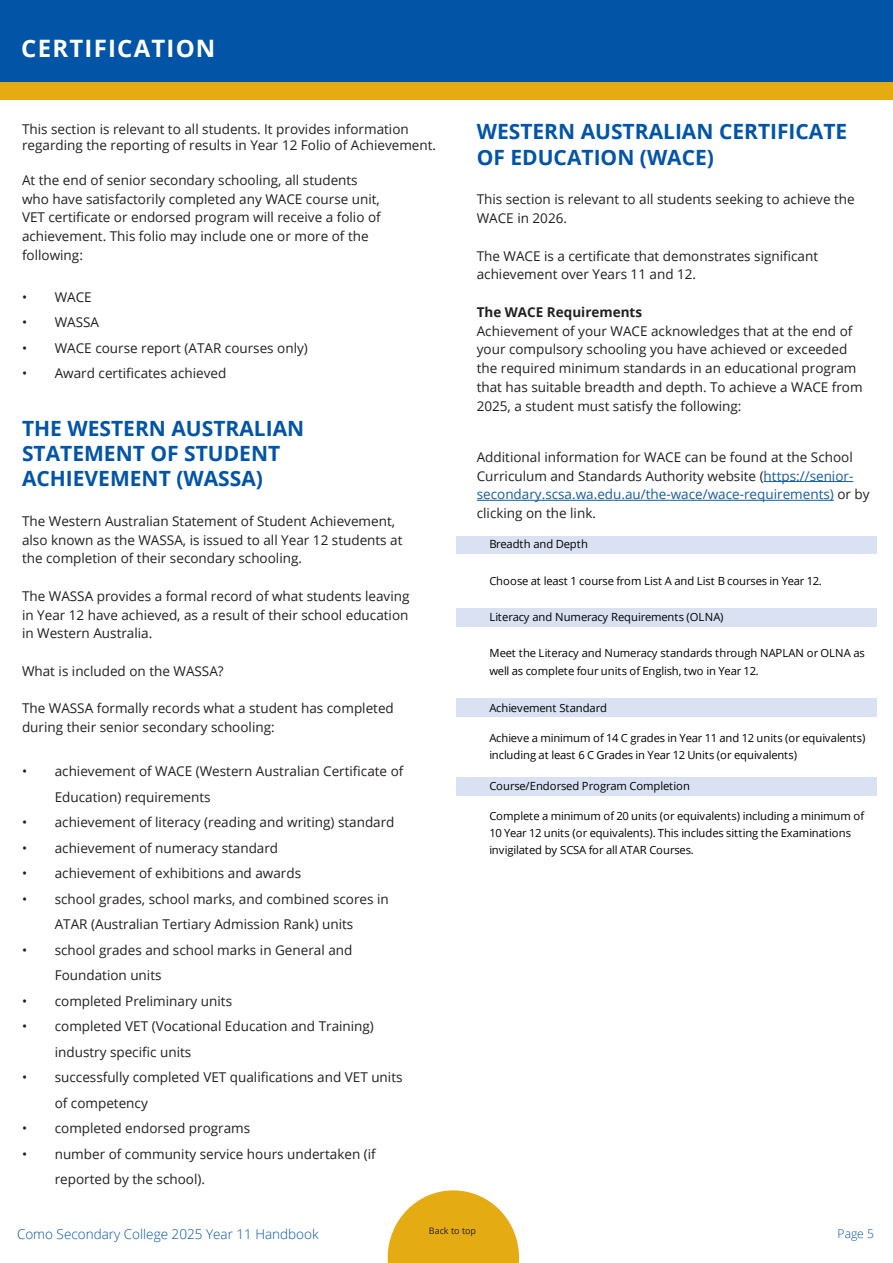
<style>
.page{position:relative;width:893px;height:1263px;background:#fff}
.page>*{position:absolute;margin:0;border:0;box-sizing:border-box;transform-origin:0 0}
.Paragraph_Style_1{font:700 24px "Open Sans";letter-spacing:.05em;color:#fff}
.Paragraph_Style_3{font:700 21px/25.2px "Open Sans";color:#0154a6}
.t1{font:13.5px/18.8px "Open Sans";color:#231f20}
.t2{font:300 13.5px "Open Sans";color:#0154a6}
.t3{font:700 13.5px "Open Sans";color:#231f20}
.t4{font:300 12px "Open Sans";color:#0154a6}
.t5{font:11.25px/17.2px "Open Sans";letter-spacing:-.015em;color:#000}
.t6{font:9px "Open Sans";color:#231f20}
.s1{color:#175d9e}
</style>
<div class="page">
<div style="left:0;top:0;width:893px;height:82px;background:#0154a6"></div>
<div style="left:0;top:82px;width:893px;height:18px;background:#e4ac12"></div>
<hr style="left:764px;top:481px;width:89px;height:1px;background:#175d9e">
<hr style="left:477px;top:500px;width:357px;height:1px;background:#175d9e">
<svg style="left:388px;top:1190px;width:131px;height:73px"></svg>
<div style="left:456px;top:536px;width:421px;height:18px;background:#d9e1f2"></div>
<div style="left:456px;top:608px;width:421px;height:18px;background:#d9e1f2"></div>
<div style="left:456px;top:699px;width:421px;height:18px;background:#d9e1f2"></div>
<div style="left:456px;top:777px;width:421px;height:18px;background:#d9e1f2"></div>
<p class="Paragraph_Style_1" style="left:21px;top:31px;width:196px">CERTIFICATION</p>
<p class="t1" style="left:22px;top:120px;width:416px;line-height:16.2px">This section is relevant to all students. It provides information regarding the reporting of results in Year 12 Folio of Achievement.</p>
<p class="t1" style="left:22px;top:170px;width:360px">At the end of senior secondary schooling, all students who have satisfactorily completed any WACE course unit, VET certificate or endorsed program will receive a folio of achievement. This folio may include one or more of the following:</p>
<p class="t1" style="left:22px;top:287px;width:71px">• WACE</p>
<p class="t1" style="left:22px;top:312px;width:79px">• WASSA</p>
<p class="t1" style="left:22px;top:338px;width:287px">• WACE course report (ATAR courses only)</p>
<p class="t1" style="left:22px;top:363px;width:206px">• Award certificates achieved</p>
<p class="Paragraph_Style_3" style="left:22px;top:415px;width:284px">THE WESTERN AUSTRALIAN<br>STATEMENT OF STUDENT</p>
<p class="Paragraph_Style_3" style="left:22px;top:465px;width:242px">ACHIEVEMENT (WASSA)</p>
<p class="t1" style="left:22px;top:511px;width:382px">The Western Australian Statement of Student Achievement, also known as the WASSA, is issued to all Year 12 students at the completion of their secondary schooling.</p>
<p class="t1" style="left:22px;top:586px;width:389px;text-align:justify">The WASSA provides a formal record of what students leaving in Year 12 have achieved, as a result of their school education in Western Australia.</p>
<p class="t1" style="left:22px;top:661px;width:203px">What is included on the WASSA?</p>
<p class="t1" style="left:22px;top:699px;width:373px">The WASSA formally records what a student has completed during their senior secondary schooling:</p>
<p class="t1" style="left:55px;top:758px;width:350px;line-height:25.5px;text-indent:-33px">• achievement of WACE (Western Australian Certificate of<br>Education) requirements</p>
<p class="t1" style="left:22px;top:813px;width:374px">• achievement of literacy (reading and writing) standard</p>
<p class="t1" style="left:22px;top:838px;width:258px">• achievement of numeracy standard</p>
<p class="t1" style="left:22px;top:864px;width:281px">• achievement of exhibitions and awards</p>
<p class="t1" style="left:22px;top:886px;width:368px;line-height:25.5px;text-align:center">• school grades, school marks, and combined scores in<br>ATAR (Australian Tertiary Admission Rank) units</p>
<p class="t1" style="left:55px;top:937px;width:299px;line-height:25.5px;text-indent:-33px">• school grades and school marks in General and<br>Foundation units</p>
<p class="t1" style="left:22px;top:991px;width:212px">• completed Preliminary units</p>
<p class="t1" style="left:55px;top:1013px;width:321px;line-height:25.5px;text-indent:-33px">• completed VET (Vocational Education and Training) industry specific units</p>
<p class="t1" style="left:55px;top:1064px;width:349px;line-height:25.5px;text-indent:-33px">• successfully completed VET qualifications and VET units of competency</p>
<p class="t1" style="left:22px;top:1119px;width:230px">• completed endorsed programs</p>
<p class="t1" style="left:55px;top:1141px;width:323px;line-height:25.5px;text-indent:-33px">• number of community service hours undertaken (if reported by the school).</p>
<p class="Paragraph_Style_3" style="left:477px;top:119px;width:372px">WESTERN AUSTRALIAN CERTIFICATE<br>OF EDUCATION (WACE)</p>
<p class="t1" style="left:477px;top:190px;width:379px">This section is relevant to all students seeking to achieve the<br>WACE in 2026.</p>
<p class="t1" style="left:477px;top:246px;width:343px">The WACE is a certificate that demonstrates significant achievement over Years 11 and 12.</p>
<p class="t3" style="left:477px;top:302px;width:167px">The WACE Requirements</p>
<p class="t1" style="left:477px;top:321px;width:387px">Achievement of your WACE acknowledges that at the end of your compulsory schooling you have achieved or exceeded the required minimum standards in an educational program that has suitable breadth and depth. To achieve a WACE from 2025, a student must satisfy the following:</p>
<p class="t1" style="left:477px;top:447px;width:394px">Additional information for WACE can be found at the School Curriculum and Standards Authority website (<span class="s1">https://senior&shy;secondary.scsa.wa.edu.au/the-wace/wace-requirements)</span> or by clicking on the link.</p>
<p class="t5" style="left:489px;top:535px;width:100px">Breadth and Depth</p>
<p class="t5" style="left:489px;top:572px;width:334px">Choose at least 1 course from List A and List B courses in Year 12.</p>
<p class="t5" style="left:489px;top:608px;width:236px">Literacy and Numeracy Requirements (OLNA)</p>
<p class="t5" style="left:489px;top:644px;width:377px">Meet the Literacy and Numeracy standards through NAPLAN or OLNA as well as complete four units of English, two in Year 12.</p>
<p class="t5" style="left:489px;top:699px;width:119px">Achievement Standard</p>
<p class="t5" style="left:489px;top:729px;width:378px">Achieve a minimum of 14 C grades in Year 11 and 12 units (or equivalents) including at least 6 C Grades in Year 12 Units (or equivalents)</p>
<p class="t5" style="left:489px;top:777px;width:202px">Course/Endorsed Program Completion</p>
<p class="t5" style="left:489px;top:807px;width:376px">Complete a minimum of 20 units (or equivalents) including a minimum of<br>10 Year 12 units (or equivalents). This includes sitting the Examinations invigilated by SCSA for all ATAR Courses.</p>
<p class="t6" style="left:429px;top:1225px;width:49px">Back to top</p>
<p class="t2" style="left:17px;top:1225px;width:303px">Como Secondary College 2025 Year 11 Handbook</p>
<p class="t4" style="left:838px;top:1225px;width:38px">Page 5</p>
</div>
